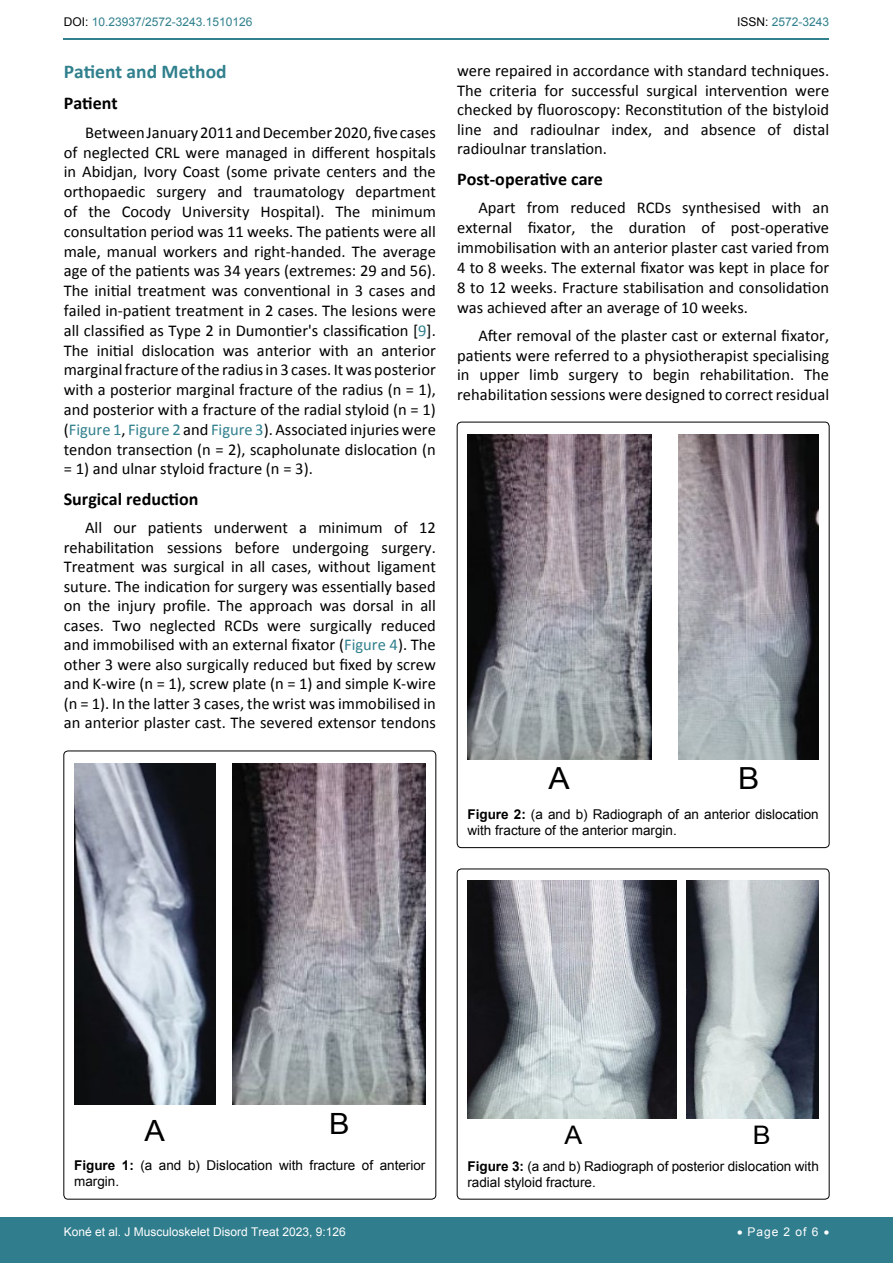
<style>
.page{position:relative;width:893px;height:1263px;background:#fff}
.page>*{position:absolute;margin:0;border:0;box-sizing:border-box;transform-origin:0 0}
.t1{font:30.45px "Arial";color:#000;scale:1.05 1}
.t2{font:29.25px "Arial";color:#000;scale:1.05 1}
.t3{font:25.5px "Arial";color:#000;scale:1.05 1}
.t4{font:700 19.5px "Calibri";color:#30808d}
.t5{font:700 18px "Calibri";color:#000}
.t6{font:16.5px/19.8px "Calibri";color:#000;text-align:justify}
.t7{font:13.5px/16.2px "Arial";color:#000}
.t8{font:12px "Arial";color:#fff}
.t9{font:12px "Arial";color:#30808d}
.s1{color:#000}
.s2{color:#30808d}
.s3{font-weight:700}
</style>
<div class="page">
<div style="left:0;top:1217px;width:893px;height:46px;background:#307d8d"></div>
<hr style="left:64px;top:38px;width:765px;height:2px;background:#30808d">
<img style="left:74px;top:764px;width:141px;height:341px">
<img style="left:233px;top:764px;width:192px;height:341px">
<img style="left:467px;top:434px;width:184px;height:325px">
<img style="left:679px;top:434px;width:140px;height:325px">
<div style="left:457px;top:869px;width:372px;height:330px;border:1px solid #000;border-radius:4px"></div>
<img style="left:467px;top:881px;width:209px;height:238px">
<img style="left:687px;top:881px;width:132px;height:238px">
<p class="t9" style="left:64px;top:14px;width:190px"><span class="s1">DOI:</span> 10.23937/2572-3243.1510126</p>
<p class="t9" style="left:737px;top:14px;width:94px"><span class="s1">ISSN:</span> 2572-3243</p>
<p class="t4" style="left:64px;top:59px;width:164px">Patient and Method</p>
<p class="t5" style="left:64px;top:92px;width:55px">Patient</p>
<p class="t6" style="left:64px;top:122px;width:374px;text-indent:21px">Between January 2011 and December 2020, five cases of neglected CRL were managed in different hospitals in Abidjan, Ivory Coast (some private centers and the orthopaedic surgery and traumatology department of the Cocody University Hospital). The minimum consultation period was 11 weeks. The patients were all male, manual workers and right-handed. The average age of the patients was 34 years (extremes: 29 and 56).<br>The initial treatment was conventional in 3 cases and failed in-patient treatment in 2 cases. The lesions were all classified as Type 2 in Dumontier's classification [<span class="s2">9</span>].<br>The initial dislocation was anterior with an anterior marginal fracture of the radius in 3 cases. It was posterior with a posterior marginal fracture of the radius (n = 1), and posterior with a fracture of the radial styloid (n = 1) (<span class="s2">Figure 1</span>, <span class="s2">Figure 2</span> and <span class="s2">Figure 3</span>). Associated injuries were tendon transection (n = 2), scapholunate dislocation (n = 1) and ulnar styloid fracture (n = 3).</p>
<p class="t5" style="left:64px;top:488px;width:136px">Surgical reduction</p>
<p class="t6" style="left:64px;top:518px;width:374px;text-indent:21px">All our patients underwent a minimum of 12 rehabilitation sessions before undergoing surgery.<br>Treatment was surgical in all cases, without ligament suture. The indication for surgery was essentially based on the injury profile. The approach was dorsal in all cases. Two neglected RCDs were surgically reduced and immobilised with an external fixator (<span class="s2">Figure 4</span>). The other 3 were also surgically reduced but fixed by screw and K-wire (n = 1), screw plate (n = 1) and simple K-wire (n = 1). In the latter 3 cases, the wrist was immobilised in an anterior plaster cast. The severed extensor tendons</p>
<p class="t6" style="left:457px;top:61px;width:374px">were repaired in accordance with standard techniques.<br>The criteria for successful surgical intervention were checked by fluoroscopy: Reconstitution of the bistyloid line and radioulnar index, and absence of distal radioulnar translation.</p>
<p class="t5" style="left:457px;top:168px;width:147px">Post-operative care</p>
<p class="t6" style="left:457px;top:198px;width:374px;text-indent:21px">Apart from reduced RCDs synthesised with an external fixator, the duration of post-operative immobilisation with an anterior plaster cast varied from 4 to 8 weeks. The external fixator was kept in place for 8 to 12 weeks. Fracture stabilisation and consolidation was achieved after an average of 10 weeks.</p>
<p class="t6" style="left:457px;top:325px;width:374px;text-indent:21px">After removal of the plaster cast or external fixator, patients were referred to a physiotherapist specialising in upper limb surgery to begin rehabilitation. The rehabilitation sessions were designed to correct residual</p>
<h1 class="t1" style="left:549px;top:758px;width:22px">A</h1>
<h1 class="t1" style="left:738px;top:758px;width:22px">B</h1>
<p class="t7" style="left:467px;top:806px;width:353px"><span class="s3">Figure 2:</span> (a and b) Radiograph of an anterior dislocation with fracture of the anterior margin.</p>
<h2 class="t2" style="left:145px;top:1111px;width:21px">A</h2>
<h2 class="t2" style="left:329px;top:1104px;width:21px">B</h2>
<p class="t7" style="left:74px;top:1157px;width:353px"><span class="s3">Figure 1:</span> (a and b) Dislocation with fracture of anterior margin.</p>
<h3 class="t3" style="left:564px;top:1118px;width:18px">A</h3>
<h3 class="t3" style="left:753px;top:1118px;width:18px">B</h3>
<p class="t7" style="left:467px;top:1158px;width:353px"><span class="s3">Figure 3:</span> (a and b) Radiograph of posterior dislocation with radial styloid fracture.</p>
<p class="t8" style="left:64px;top:1223px;width:284px">Koné et al. J Musculoskelet Disord Treat 2023, 9:126</p>
<p class="t8" style="left:737px;top:1223px;width:94px">• Page 2 of 6 •</p>
</div>
